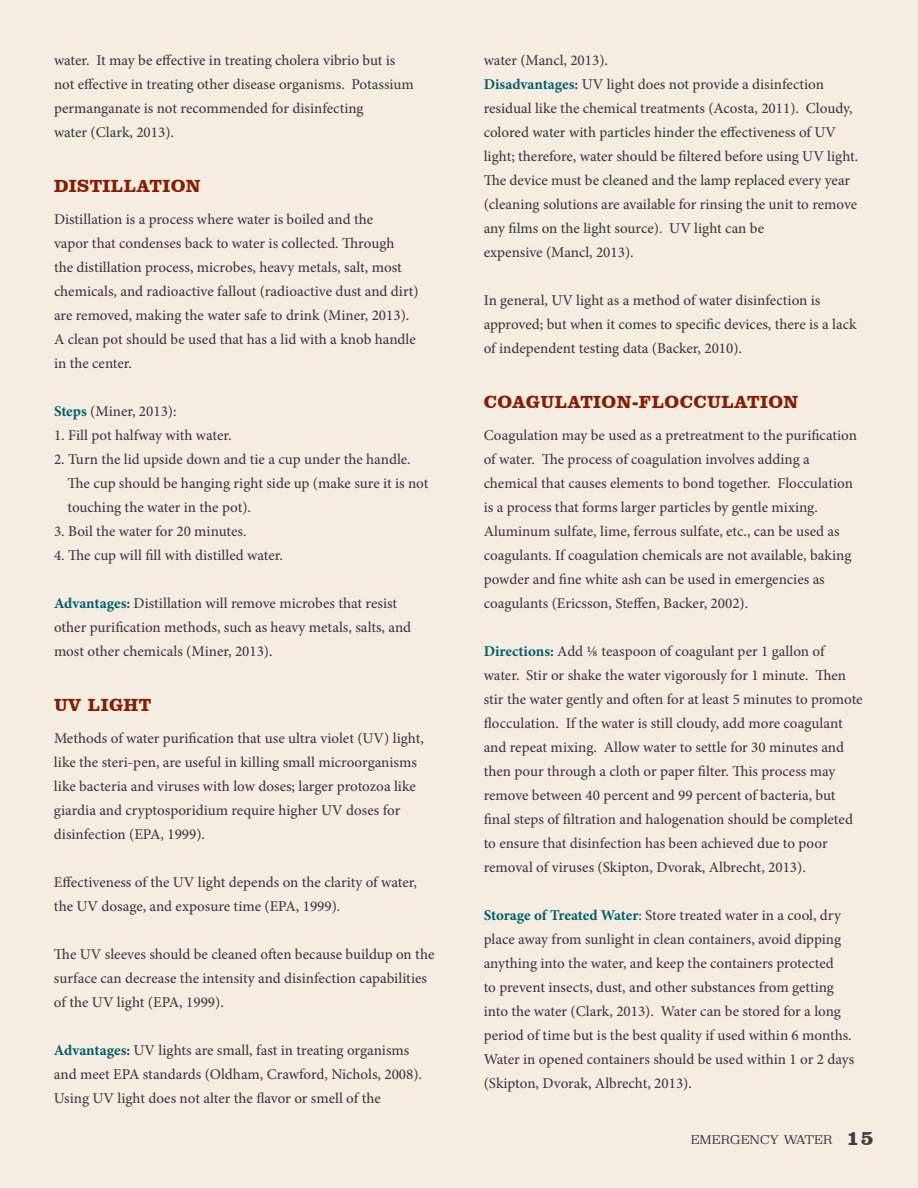
<style>
.page{position:relative;width:918px;height:1188px;background:#f5ede2}
.page>*{position:absolute;margin:0;border:0;box-sizing:border-box;transform-origin:0 0}
.t1{font:700 18px "Clarendon BT";letter-spacing:.025em;color:#891c02}
.t2{font:500 15px/24px "Minion Pro";color:#3e3e3f}
.t3{font:12px "Superclarendon Lt";color:#3e3e3f}
.s1{font-weight:700;color:#005f6a}
.s2{font-family:"Clarendon BT";font-weight:700;font-size:21px}
</style>
<div class="page">
<p class="t2" style="left:54px;top:48px;width:361px">water. It may be effective in treating cholera vibrio but is not effective in treating other disease organisms. Potassium permanganate is not recommended for disinfecting<br>water (Clark, 2013).</p>
<p class="t1" style="left:54px;top:175px;width:28px">DISTILLATION</p>
<p class="t2" style="left:54px;top:207px;width:366px">Distillation is a process where water is boiled and the<br>vapor that condenses back to water is collected. Through<br>the distillation process, microbes, heavy metals, salt, most chemicals, and radioactive fallout (radioactive dust and dirt) are removed, making the water safe to drink (Miner, 2013).<br>A clean pot should be used that has a lid with a knob handle in the center.</p>
<p class="t2" style="left:54px;top:399px;width:124px"><span class="s1">Steps</span> (Miner, 2013):</p>
<p class="t2" style="left:54px;top:423px;width:179px">1. Fill pot halfway with water.</p>
<p class="t2" style="left:68px;top:447px;width:362px;text-indent:-14px">2. Turn the lid upside down and tie a cup under the handle.<br>The cup should be hanging right side up (make sure it is not touching the water in the pot).</p>
<p class="t2" style="left:54px;top:519px;width:194px">3. Boil the water for 20 minutes.</p>
<p class="t2" style="left:54px;top:543px;width:231px">4. The cup will fill with distilled water.</p>
<p class="t2" style="left:54px;top:591px;width:359px"><span class="s1">Advantages:</span> Distillation will remove microbes that resist other purification methods, such as heavy metals, salts, and most other chemicals (Miner, 2013).</p>
<p class="t1" style="left:54px;top:694px;width:61px">UV LIGHT</p>
<p class="t2" style="left:54px;top:726px;width:371px">Methods of water purification that use ultra violet (UV) light, like the steri-pen, are useful in killing small microorganisms like bacteria and viruses with low doses; larger protozoa like giardia and cryptosporidium require higher UV doses for disinfection (EPA, 1999).</p>
<p class="t2" style="left:54px;top:870px;width:365px">Effectiveness of the UV light depends on the clarity of water, the UV dosage, and exposure time (EPA, 1999).</p>
<p class="t2" style="left:54px;top:942px;width:382px">The UV sleeves should be cleaned often because buildup on the surface can decrease the intensity and disinfection capabilities of the UV light (EPA, 1999).</p>
<p class="t2" style="left:54px;top:1038px;width:370px"><span class="s1">Advantages:</span> UV lights are small, fast in treating organisms and meet EPA standards (Oldham, Crawford, Nichols, 2008).<br>Using UV light does not alter the flavor or smell of the</p>
<p class="t2" style="left:484px;top:48px;width:376px">water (Mancl, 2013).<br><span class="s1">Disadvantages:</span> UV light does not provide a disinfection residual like the chemical treatments (Acosta, 2011). Cloudy, colored water with particles hinder the effectiveness of UV light; therefore, water should be filtered before using UV light.<br>The device must be cleaned and the lamp replaced every year (cleaning solutions are available for rinsing the unit to remove any films on the light source). UV light can be<br>expensive (Mancl, 2013).</p>
<p class="t2" style="left:484px;top:288px;width:374px">In general, UV light as a method of water disinfection is approved; but when it comes to specific devices, there is a lack of independent testing data (Backer, 2010).</p>
<p class="t1" style="left:484px;top:391px;width:29px">COAGULATION</p>
<p class="t1" style="left:632px;top:391px;width:22px">-FLOCCULATION</p>
<p class="t2" style="left:484px;top:423px;width:375px">Coagulation may be used as a pretreatment to the purification of water. The process of coagulation involves adding a chemical that causes elements to bond together. Flocculation is a process that forms larger particles by gentle mixing.<br>Aluminum sulfate, lime, ferrous sulfate, etc., can be used as coagulants. If coagulation chemicals are not available, baking powder and fine white ash can be used in emergencies as coagulants (Ericsson, Steffen, Backer, 2002).</p>
<p class="t2" style="left:484px;top:639px;width:380px"><span class="s1">Directions:</span> Add ⅛ teaspoon of coagulant per 1 gallon of water. Stir or shake the water vigorously for 1 minute. Then stir the water gently and often for at least 5 minutes to promote flocculation. If the water is still cloudy, add more coagulant and repeat mixing. Allow water to settle for 30 minutes and then pour through a cloth or paper filter. This process may remove between 40 percent and 99 percent of bacteria, but final steps of filtration and halogenation should be completed to ensure that disinfection has been achieved due to poor removal of viruses (Skipton, Dvorak, Albrecht, 2013).</p>
<p class="t2" style="left:484px;top:903px;width:372px"><span class="s1">Storage of Treated Water</span>: Store treated water in a cool, dry place away from sunlight in clean containers, avoid dipping anything into the water, and keep the containers protected<br>to prevent insects, dust, and other substances from getting into the water (Clark, 2013). Water can be stored for a long period of time but is the best quality if used within 6 months.<br>Water in opened containers should be used within 1 or 2 days (Skipton, Dvorak, Albrecht, 2013).</p>
<p class="t3" style="left:691px;top:1132px;width:185px">EMERGENCY WATER <span class="s2">15</span></p>
</div>
